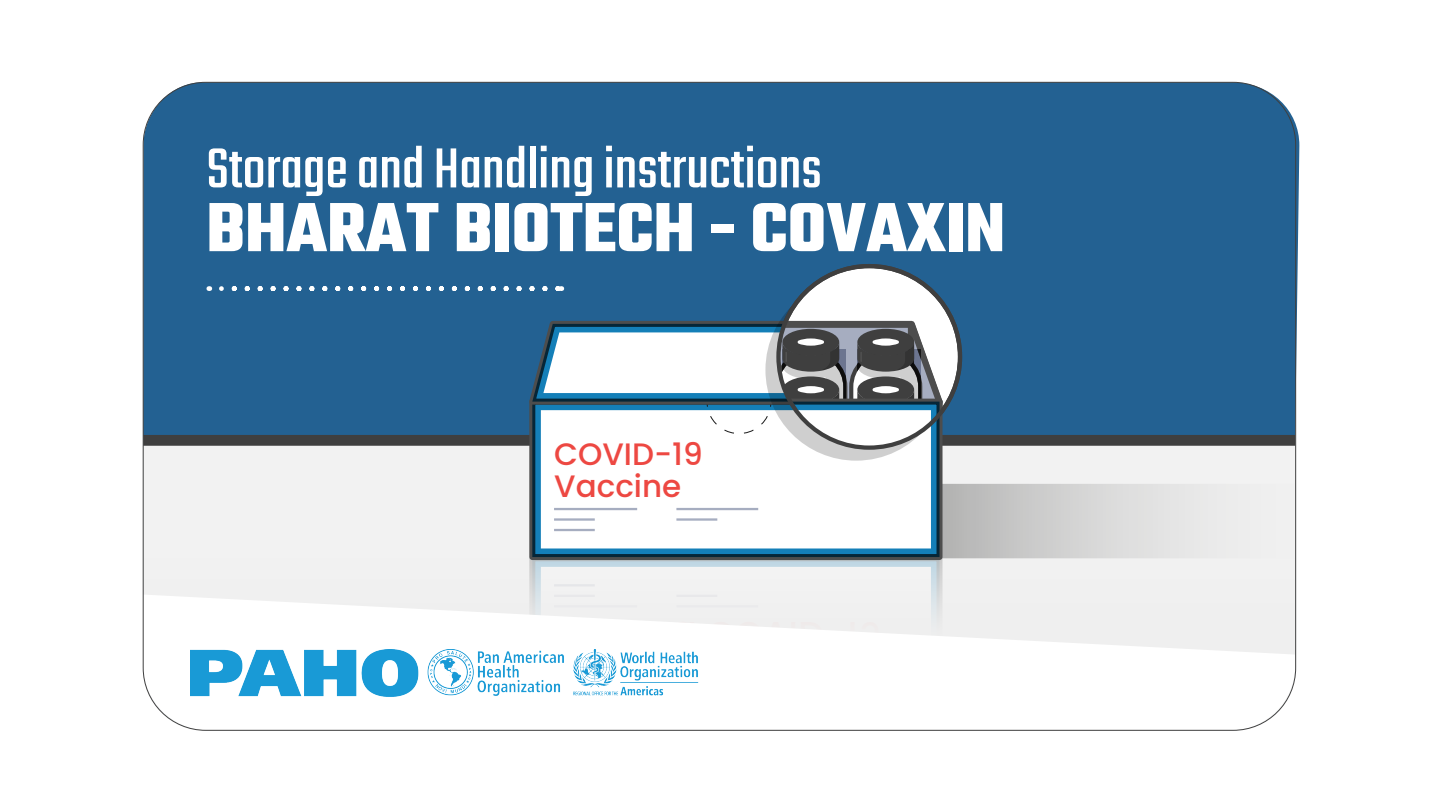
<style>
.page{position:relative;width:1440px;height:810px;background:#fff}
.page>*{position:absolute;margin:0;border:0;box-sizing:border-box;transform-origin:0 0}
.t1{font:700 75px "Teko";color:#fff}
.t2{font:62.32px "Teko";color:#fff}
.t3{font:500 30.97px/31.7px "Poppins";color:#ed4842}
</style>
<div class="page">
<div style="left:143px;top:82px;width:1156px;height:353px;background:#236192"></div>
<svg style="left:778px;top:266px;width:182px;height:182px"></svg>
<div style="left:145px;top:470px;width:1149px;height:11px;background:#f2f2f2"></div>
<div style="left:145px;top:563px;width:1149px;height:32px;background:#f1f1f1"></div>
<svg style="left:145px;top:481px;width:1149px;height:82px"></svg>
<svg style="left:529px;top:470px;width:414px;height:90px;background:#515252"></svg>
<svg style="left:532px;top:470px;width:408px;height:87px"></svg>
<hr style="left:554px;top:508px;width:83px;height:2px;background:#a6adc0">
<hr style="left:554px;top:518px;width:41px;height:3px;background:#a6adc0">
<hr style="left:676px;top:508px;width:82px;height:2px;background:#a6adc0">
<hr style="left:676px;top:518px;width:41px;height:3px;background:#a6adc0">
<hr style="left:554px;top:529px;width:41px;height:2px;background:#a6adc0">
<svg style="left:145px;top:286px;width:1149px;height:184px"></svg>
<div style="left:776px;top:264px;width:186px;height:186px;border:4px solid #3f3f3f;border-radius:50%"></div>
<svg style="left:143px;top:595px;width:1152px;height:135px"></svg>
<img style="left:191px;top:650px;width:519px;height:55px">
<p class="t2" style="left:206px;top:133px;width:617px">Storage and Handling instructions</p>
<p class="t1" style="left:206px;top:179px;width:800px">BHARAT BIOTECH - COVAXIN</p>
<p class="t3" style="left:554px;top:439px;width:150px">COVID-19<br>Vaccine</p>
</div>
